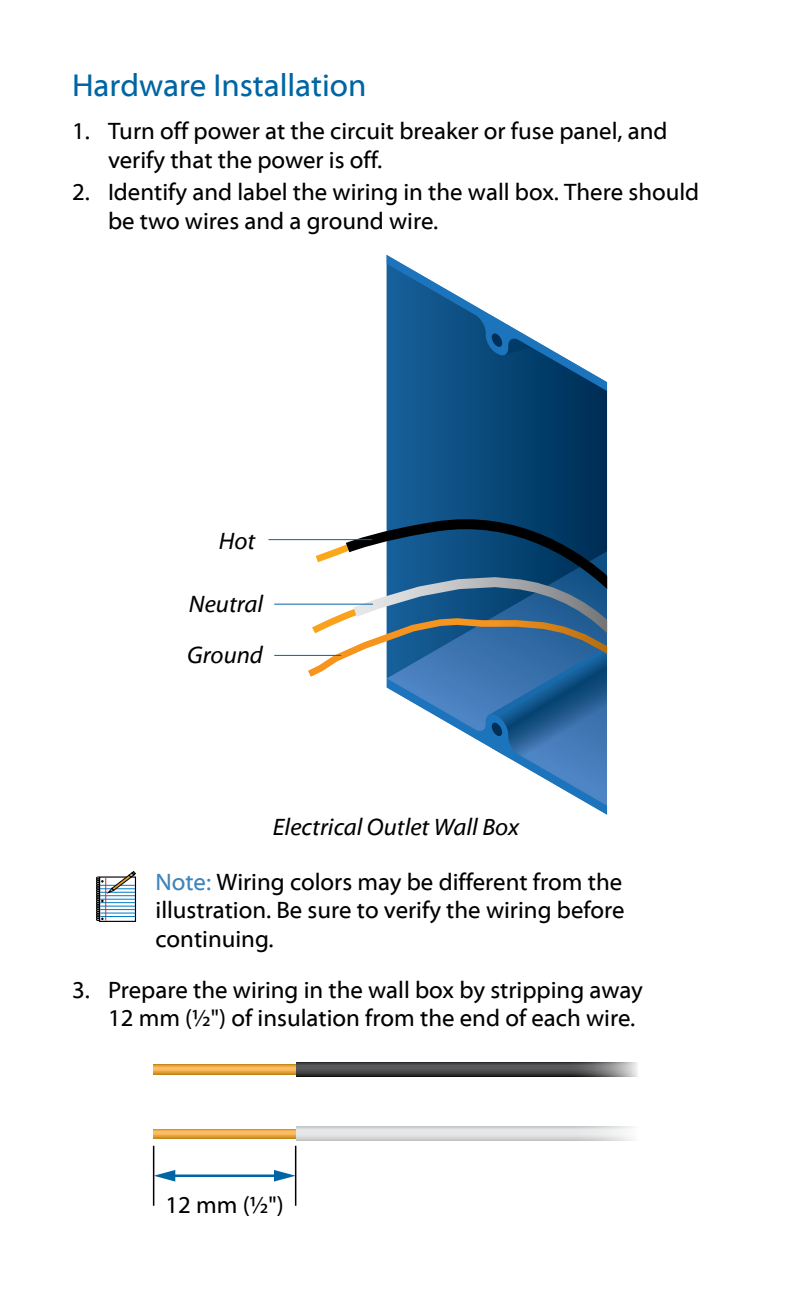
<style>
.page{position:relative;width:792px;height:1296px;background:#fff}
.page>*{position:absolute;margin:0;border:0;box-sizing:border-box;transform-origin:0 0}
.t1{font:32px "Myriad Web Pro";color:#0065a4}
.t2{font:24px/28.8px "Myriad Web Pro";color:#000}
.t3{font:italic 24px/50.8px "Myriad Web Pro";color:#000}
.s1{color:#3f84ba}
</style>
<div class="page">
<svg style="left:308px;top:514px;width:79px;height:174px"></svg>
<svg style="left:387px;top:255px;width:220px;height:560px"></svg>
<hr style="left:269px;top:539px;width:103px;height:1px;background:#0065a4">
<hr style="left:274px;top:603px;width:99px;height:2px;background:#0065a4">
<hr style="left:274px;top:655px;width:67px;height:1px;background:#0065a4">
<div style="left:99px;top:876px;width:37px;height:46px;border:1px solid #000"></div>
<svg style="left:96px;top:871px;width:40px;height:50px"></svg>
<div style="left:154px;top:1129px;width:142px;height:10px;background:#c68819"></div>
<div style="left:154px;top:1129px;width:142px;height:9px;background:#ce8e23"></div>
<div style="left:154px;top:1129px;width:142px;height:8px;background:#d6962e"></div>
<div style="left:154px;top:1130px;width:142px;height:7px;background:#da9a33"></div>
<div style="left:154px;top:1130px;width:142px;height:6px;background:#e6a543"></div>
<div style="left:154px;top:1130px;width:142px;height:5px;background:#edad4e"></div>
<hr style="left:154px;top:1131px;width:142px;height:4px;background:#f2b255">
<hr style="left:154px;top:1131px;width:142px;height:3px;background:#fdbc61">
<div style="left:154px;top:1065px;width:142px;height:10px;background:#c08210"></div>
<div style="left:154px;top:1065px;width:142px;height:9px;background:#cc8d21"></div>
<div style="left:154px;top:1065px;width:142px;height:8px;background:#dd9d38"></div>
<div style="left:154px;top:1066px;width:142px;height:6px;background:#e4a441"></div>
<div style="left:154px;top:1066px;width:142px;height:5px;background:#e9a949"></div>
<hr style="left:154px;top:1067px;width:142px;height:4px;background:#f5b55a">
<hr style="left:154px;top:1067px;width:142px;height:3px;background:#fdbc61">
<div style="left:296px;top:1126px;width:341px;height:15px;background:#bfc1c3"></div>
<div style="left:296px;top:1127px;width:341px;height:13px;background:#c7c8ca"></div>
<div style="left:296px;top:1127px;width:341px;height:12px;background:#caccce"></div>
<div style="left:296px;top:1128px;width:341px;height:10px;background:#d4d5d7"></div>
<div style="left:296px;top:1129px;width:341px;height:8px;background:#dadbdd"></div>
<div style="left:296px;top:1129px;width:341px;height:7px;background:#e1e2e3"></div>
<div style="left:296px;top:1130px;width:341px;height:5px;background:#e6e7e8"></div>
<hr style="left:153px;top:1146px;width:1px;height:60px;background:#000">
<hr style="left:295px;top:1146px;width:1px;height:60px;background:#000">
<hr style="left:171px;top:1175px;width:107px;height:2px;background:#0065a4">
<svg style="left:154px;top:1170px;width:21px;height:12px"></svg>
<svg style="left:274px;top:1170px;width:22px;height:12px"></svg>
<div style="left:296px;top:1062px;width:341px;height:15px;background:#0d0c0d"></div>
<div style="left:296px;top:1062px;width:341px;height:14px;background:#292829"></div>
<div style="left:296px;top:1063px;width:341px;height:13px;background:#1f1f20"></div>
<div style="left:296px;top:1063px;width:341px;height:12px;background:#2d2d2e"></div>
<div style="left:296px;top:1063px;width:341px;height:11px;background:#414042"></div>
<div style="left:296px;top:1064px;width:341px;height:10px;background:#3b3a3c"></div>
<div style="left:296px;top:1064px;width:341px;height:9px;background:#434244"></div>
<div style="left:296px;top:1064px;width:341px;height:8px;background:#48484a"></div>
<div style="left:296px;top:1065px;width:341px;height:6px;background:#4e4e50"></div>
<div style="left:296px;top:1065px;width:341px;height:5px;background:#535356"></div>
<hr style="left:296px;top:1065px;width:341px;height:4px;background:#565759">
<svg style="left:576px;top:1062px;width:62px;height:79px"></svg>
<h1 class="t1" style="left:72px;top:68px;width:296px">Hardware Installation</h1>
<p class="t2" style="left:108px;top:117px;width:561px;text-indent:-36px">1. Turn off power at the circuit breaker or fuse panel, and verify that the power is off.</p>
<p class="t2" style="left:108px;top:178px;width:593px;text-indent:-36px">2. Identify and label the wiring in the wall box. There should be two wires and a ground wire.</p>
<p class="t3" style="left:219px;top:516px;width:38px">Hot</p>
<p class="t3" style="left:187px;top:579px;width:77px">Neutral<br>Ground</p>
<p class="t3" style="left:273px;top:802px;width:248px">Electrical Outlet Wall Box</p>
<p class="t2" style="left:156px;top:868px;width:471px;text-align:justify"><span class="s1">Note:</span> Wiring colors may be different from the illustration. Be sure to verify the wiring before continuing.</p>
<p class="t2" style="left:108px;top:976px;width:536px;text-indent:-36px">3. Prepare the wiring in the wall box by stripping away<br>12 mm (½") of insulation from the end of each wire.</p>
<p class="t2" style="left:166px;top:1191px;width:120px">12 mm (½")</p>
</div>
